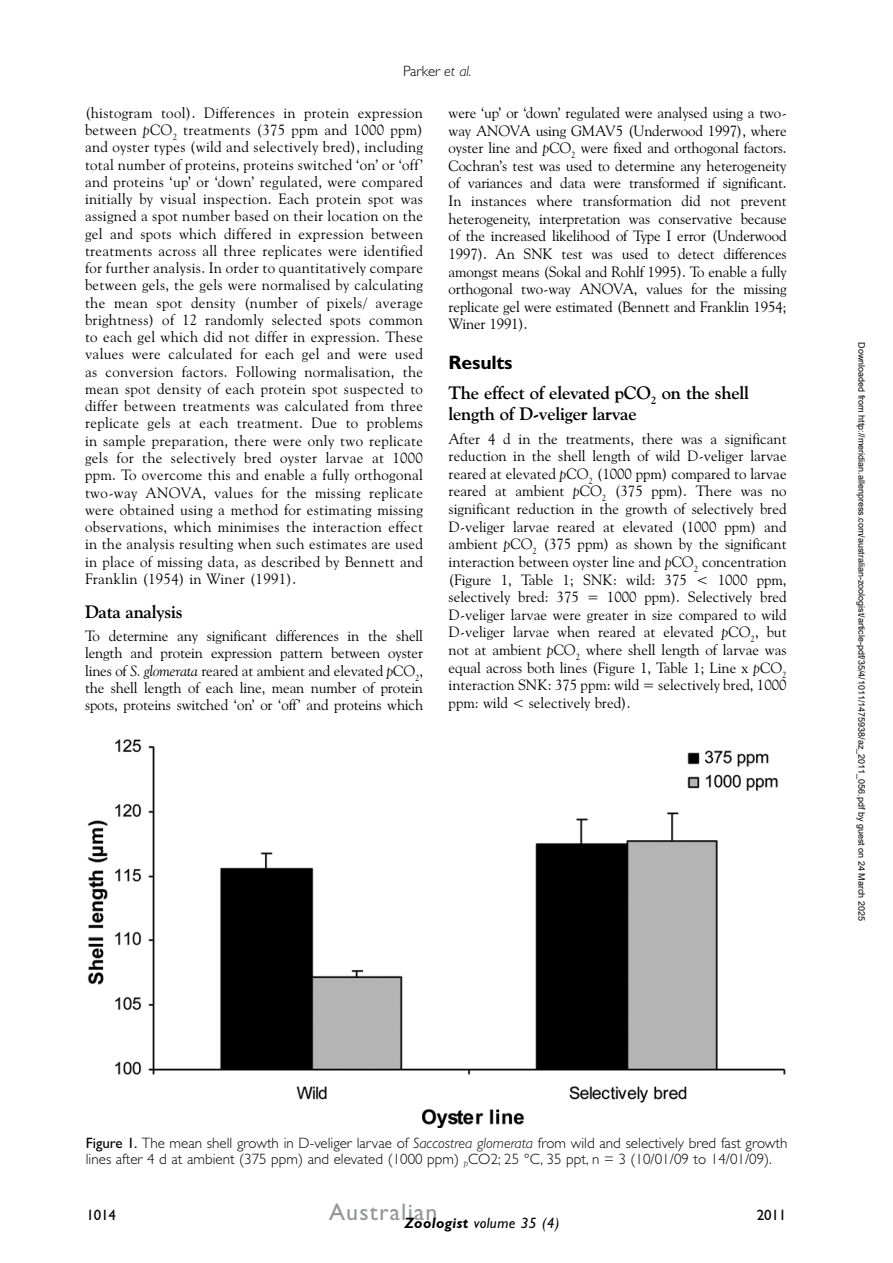
<style>
.page{position:relative;width:893px;height:1263px;background:#fff}
.page>*{position:absolute;margin:0;border:0;box-sizing:border-box;transform-origin:0 0}
.t1{font:24px "Gill Sans";letter-spacing:.05em;color:#939598}
.t2{font:700 19.5px "Gill Sans";letter-spacing:-.01em;color:#000}
.t3{font:700 18px/21px "Goudy Old Style BT";letter-spacing:-.01em;color:#000}
.t4{font:15px/17.2px "Goudy Old Style BT";letter-spacing:-.01em;color:#000;text-align:justify}
.t5{font:300 15px/16.5px "Gill Sans";color:#000}
.t6{font:italic 15px "Gill Sans";letter-spacing:.025em;color:#000}
.t7{font:15px "Gill Sans";letter-spacing:-.01em;color:#000}
.t8{font:9px "Arial";color:#000}
.s1{font-style:italic}
.s2{font-weight:400}
.s3{font-weight:700}
</style>
<div class="page">
<img style="left:87px;top:739px;width:699px;height:388px">
<p class="t5" style="left:403px;top:62px;width:70px">Parker <span class="s1">et al.</span></p>
<p class="t4" style="left:85px;top:104px;width:340px">(histogram tool). Differences in protein expression between <span class="s1">p</span>CO<sub>2</sub> treatments (375 ppm and 1000 ppm) and oyster types (wild and selectively bred), including total number of proteins, proteins switched ‘on’ or ‘off’ and proteins ‘up’ or ‘down’ regulated, were compared initially by visual inspection. Each protein spot was assigned a spot number based on their location on the gel and spots which differed in expression between treatments across all three replicates were identified for further analysis. In order to quantitatively compare between gels, the gels were normalised by calculating the mean spot density (number of pixels/ average brightness) of 12 randomly selected spots common to each gel which did not differ in expression. These values were calculated for each gel and were used as conversion factors. Following normalisation, the mean spot density of each protein spot suspected to differ between treatments was calculated from three replicate gels at each treatment. Due to problems in sample preparation, there were only two replicate gels for the selectively bred oyster larvae at 1000 ppm. To overcome this and enable a fully orthogonal two-way ANOVA, values for the missing replicate were obtained using a method for estimating missing observations, which minimises the interaction effect in the analysis resulting when such estimates are used in place of missing data, as described by Bennett and Franklin (1954) in Winer (1991).</p>
<p class="t3" style="left:85px;top:600px;width:99px">Data analysis</p>
<p class="t4" style="left:85px;top:627px;width:340px">To determine any significant differences in the shell length and protein expression pattern between oyster lines of <span class="s1">S. glomerata</span> reared at ambient and elevated <span class="s1">p</span>CO<sub>2</sub>, the shell length of each line, mean number of protein spots, proteins switched ‘on’ or ‘off’ and proteins which</p>
<p class="t4" style="left:449px;top:104px;width:340px;line-height:17.7px">were ‘up’ or ‘down’ regulated were analysed using a two&shy;way ANOVA using GMAV5 (Underwood 1997), where oyster line and <span class="s1">p</span>CO<sub>2</sub> were fixed and orthogonal factors.<br>Cochran’s test was used to determine any heterogeneity of variances and data were transformed if significant.<br>In instances where transformation did not prevent heterogeneity, interpretation was conservative because of the increased likelihood of Type I error (Underwood 1997). An SNK test was used to detect differences amongst means (Sokal and Rohlf 1995). To enable a fully orthogonal two-way ANOVA, values for the missing replicate gel were estimated (Bennett and Franklin 1954; Winer 1991).</p>
<h2 class="t2" style="left:449px;top:349px;width:66px">Results</h2>
<p class="t3" style="left:449px;top:381px;width:302px">The effect of elevated pCO<sub>2</sub> on the shell length of D-veliger larvae</p>
<p class="t4" style="left:449px;top:429px;width:340px;line-height:17.7px">After 4 d in the treatments, there was a significant reduction in the shell length of wild D-veliger larvae reared at elevated <span class="s1">p</span>CO<sub>2</sub> (1000 ppm) compared to larvae reared at ambient <span class="s1">p</span>CO<sub>2</sub> (375 ppm). There was no significant reduction in the growth of selectively bred D-veliger larvae reared at elevated (1000 ppm) and ambient <span class="s1">p</span>CO<sub>2</sub> (375 ppm) as shown by the significant interaction between oyster line and <span class="s1">p</span>CO<sub>2</sub> concentration (Figure 1, Table 1; SNK: wild: 375 &lt; 1000 ppm, selectively bred: 375 = 1000 ppm). Selectively bred D-veliger larvae were greater in size compared to wild D-veliger larvae when reared at elevated <span class="s1">p</span>CO<sub>2</sub>, but not at ambient <span class="s1">p</span>CO<sub>2</sub> where shell length of larvae was equal across both lines (Figure 1, Table 1; Line x <span class="s1">p</span>CO<sub>2 </sub>interaction SNK: 375 ppm: wild = selectively bred, 1000 ppm: wild &lt; selectively bred).</p>
<p class="t8" style="left:865px;top:342px;width:580px;rotate:90deg">Downloaded from http://meridian.allenpress.com/australian-zoologist/article-pdf/35/4/1011/1475938/az_2011_056.pdf by guest on 24 March 2025</p>
<p class="t5" style="left:86px;top:1135px;width:703px"><span class="s2">Figure 1.</span> The mean shell growth in D-veliger larvae of <span class="s1">Saccostrea glomerata</span> from wild and selectively bred fast growth lines after 4 d at ambient (375 ppm) and elevated (1000 ppm) <sub>p</sub>CO2; 25 °C, 35 ppt, n = 3 (10/01/09 to 14/01/09).</p>
<p class="t7" style="left:87px;top:1205px;width:31px">1014</p>
<h1 class="t1" style="left:329px;top:1195px;width:110px">Australian</h1>
<p class="t6" style="left:404px;top:1213px;width:157px"><span class="s3">Zoologist</span> volume 35 (4)</p>
<p class="t7" style="left:757px;top:1204px;width:31px">2011</p>
</div>
